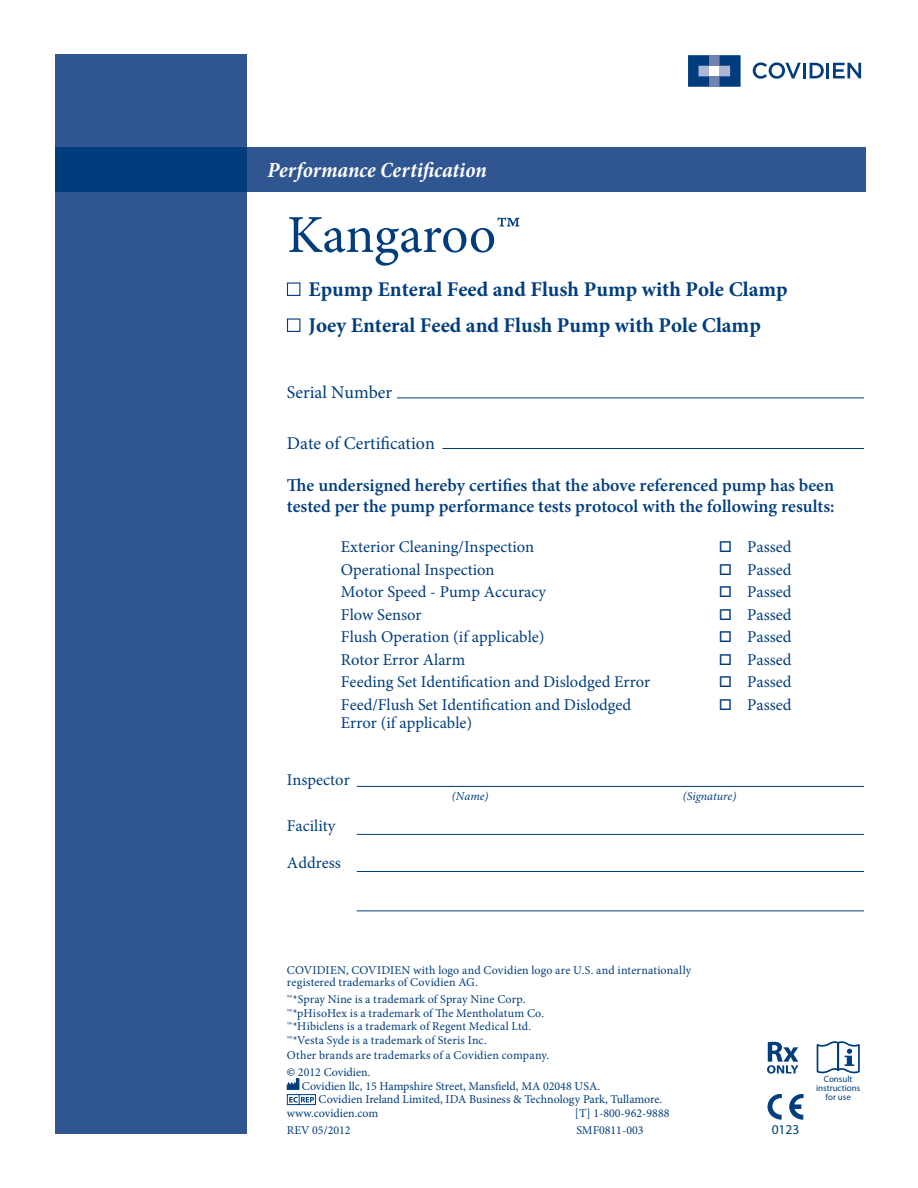
<style>
.page{position:relative;width:918px;height:1188px;background:#fff}
.page>*{position:absolute;margin:0;border:0;box-sizing:border-box;transform-origin:0 0}
.t1{font:53.4px "Minion Pro";letter-spacing:-.01em;color:#013d7d}
.t2{font:italic 700 condensed 21.9px "Minion Pro";color:#fff}
.t3{font:700 21px/36px "Minion Pro";color:#013d7d}
.t4{font:600 18px/21px "Minion Pro";color:#013d7d}
.t5{font:18px "Minion Pro";color:#013d7d}
.t6{font:16.5px "Minion Pro";color:#013d7d}
.t7{font:13.5px "Myriad Pro";color:#013d7d}
.t8{font:12px/13.5px "Minion Pro";letter-spacing:.005em;color:#013d7d}
.t9{font:italic 12px "Minion Pro";color:#013d7d}
.t10{font:9px/9px "Myriad Pro";color:#013d7d;text-align:center}
.s1{font-weight:700}
</style>
<div class="page">
<svg style="left:753px;top:62px;width:48px;height:17px"></svg>
<hr style="left:803px;top:63px;width:3px;height:15px;background:#013d7d">
<svg style="left:810px;top:63px;width:51px;height:15px"></svg>
<svg style="left:688px;top:55px;width:53px;height:32px;background:#3b6699"></svg>
<div style="left:56px;top:54px;width:191px;height:1080px;background:#305691"></div>
<div style="left:247px;top:147px;width:619px;height:45px;background:#305691"></div>
<div style="left:56px;top:147px;width:191px;height:45px;background:#013d7d"></div>
<svg style="left:287px;top:1078px;width:29px;height:27px"></svg>
<div style="left:287px;top:282px;width:13px;height:14px;border:1px solid #013d7d"></div>
<div style="left:287px;top:318px;width:13px;height:14px;border:1px solid #013d7d"></div>
<hr style="left:357px;top:786px;width:507px;height:1px;background:#013d7d">
<hr style="left:357px;top:834px;width:507px;height:1px;background:#013d7d">
<hr style="left:357px;top:871px;width:507px;height:1px;background:#013d7d">
<hr style="left:357px;top:910px;width:507px;height:1px;background:#013d7d">
<hr style="left:397px;top:398px;width:467px;height:1px;background:#013d7d">
<hr style="left:442px;top:448px;width:422px;height:1px;background:#013d7d">
<svg style="left:768px;top:1094px;width:14px;height:25px"></svg>
<svg style="left:789px;top:1094px;width:14px;height:25px"></svg>
<svg style="left:767px;top:1042px;width:31px;height:32px"></svg>
<svg style="left:816px;top:1041px;width:44px;height:33px"></svg>
<h2 class="t2" style="left:267px;top:154px;width:221px">Performance Certification</h2>
<h1 class="t1" style="left:287px;top:199px;width:235px">Kangaroo™</h1>
<h3 class="t3" style="left:309px;top:271px;width:481px">Epump Enteral Feed and Flush Pump with Pole Clamp<br>Joey Enteral Feed and Flush Pump with Pole Clamp</h3>
<h3 class="t5" style="left:287px;top:380px;width:107px">Serial Number</h3>
<h3 class="t5" style="left:287px;top:431px;width:150px">Date of Certification</h3>
<h3 class="t4" style="left:287px;top:474px;width:549px">The undersigned hereby certifies that the above referenced pump has been tested per the pump performance tests protocol with the following results:</h3>
<h3 class="t6" style="left:341px;top:536px;width:195px">Exterior Cleaning/Inspection</h3>
<h3 class="t6" style="left:719px;top:536px;width:74px">□ Passed</h3>
<h3 class="t6" style="left:341px;top:558px;width:155px">Operational Inspection</h3>
<h3 class="t6" style="left:719px;top:558px;width:74px">□ Passed</h3>
<h3 class="t6" style="left:341px;top:581px;width:206px">Motor Speed - Pump Accuracy</h3>
<h3 class="t6" style="left:719px;top:581px;width:74px">□ Passed</h3>
<h3 class="t6" style="left:341px;top:603px;width:82px">Flow Sensor</h3>
<h3 class="t6" style="left:719px;top:603px;width:74px">□ Passed</h3>
<h3 class="t6" style="left:341px;top:626px;width:205px">Flush Operation (if applicable)</h3>
<h3 class="t6" style="left:719px;top:626px;width:74px">□ Passed</h3>
<h3 class="t6" style="left:341px;top:648px;width:126px">Rotor Error Alarm</h3>
<h3 class="t6" style="left:719px;top:648px;width:74px">□ Passed</h3>
<h3 class="t6" style="left:341px;top:671px;width:311px">Feeding Set Identification and Dislodged Error</h3>
<h3 class="t6" style="left:719px;top:671px;width:74px">□ Passed</h3>
<h3 class="t6" style="left:341px;top:693px;width:292px">Feed/Flush Set Identification and Dislodged</h3>
<h3 class="t6" style="left:719px;top:693px;width:74px">□ Passed</h3>
<h3 class="t6" style="left:341px;top:711px;width:133px">Error (if applicable)</h3>
<h3 class="t6" style="left:287px;top:768px;width:64px">Inspector</h3>
<h3 class="t6" style="left:287px;top:815px;width:50px">Facility</h3>
<h3 class="t6" style="left:287px;top:852px;width:56px">Address</h3>
<p class="t9" style="left:452px;top:788px;width:38px">(Name)</p>
<p class="t9" style="left:683px;top:788px;width:55px">(Signature)</p>
<p class="t8" style="left:287px;top:964px;width:406px;line-height:12px">COVIDIEN, COVIDIEN with logo and Covidien logo are U.S. and internationally registered trademarks of Covidien AG.</p>
<p class="t8" style="left:287px;top:993px;width:259px">™*Spray Nine is a trademark of Spray Nine Corp. ™*pHisoHex is a trademark of The Mentholatum Co. ™*Hibiclens is a trademark of Regent Medical Ltd. ™*Vesta Syde is a trademark of Steris Inc.</p>
<p class="t8" style="left:287px;top:1046px;width:264px;line-height:17.2px">Other brands are trademarks of a Covidien company. <span class="s1">©</span> 2012 Covidien.</p>
<p class="t8" style="left:302px;top:1079px;width:300px">Covidien llc, 15 Hampshire Street, Mansfield, MA 02048 USA.</p>
<p class="t8" style="left:319px;top:1093px;width:345px">Covidien Ireland Limited, IDA Business &amp; Technology Park, Tullamore.</p>
<p class="t8" style="left:287px;top:1106px;width:93px">www.covidien.com</p>
<p class="t8" style="left:575px;top:1106px;width:96px">[T] 1-800-962-9888</p>
<p class="t8" style="left:287px;top:1123px;width:65px">REV 05/2012</p>
<p class="t8" style="left:576px;top:1123px;width:69px">SMF0811-003</p>
<p class="t7" style="left:772px;top:1121px;width:29px">0123</p>
<p class="t10" style="left:816px;top:1074px;width:46px">Consult instructions for use</p>
</div>
